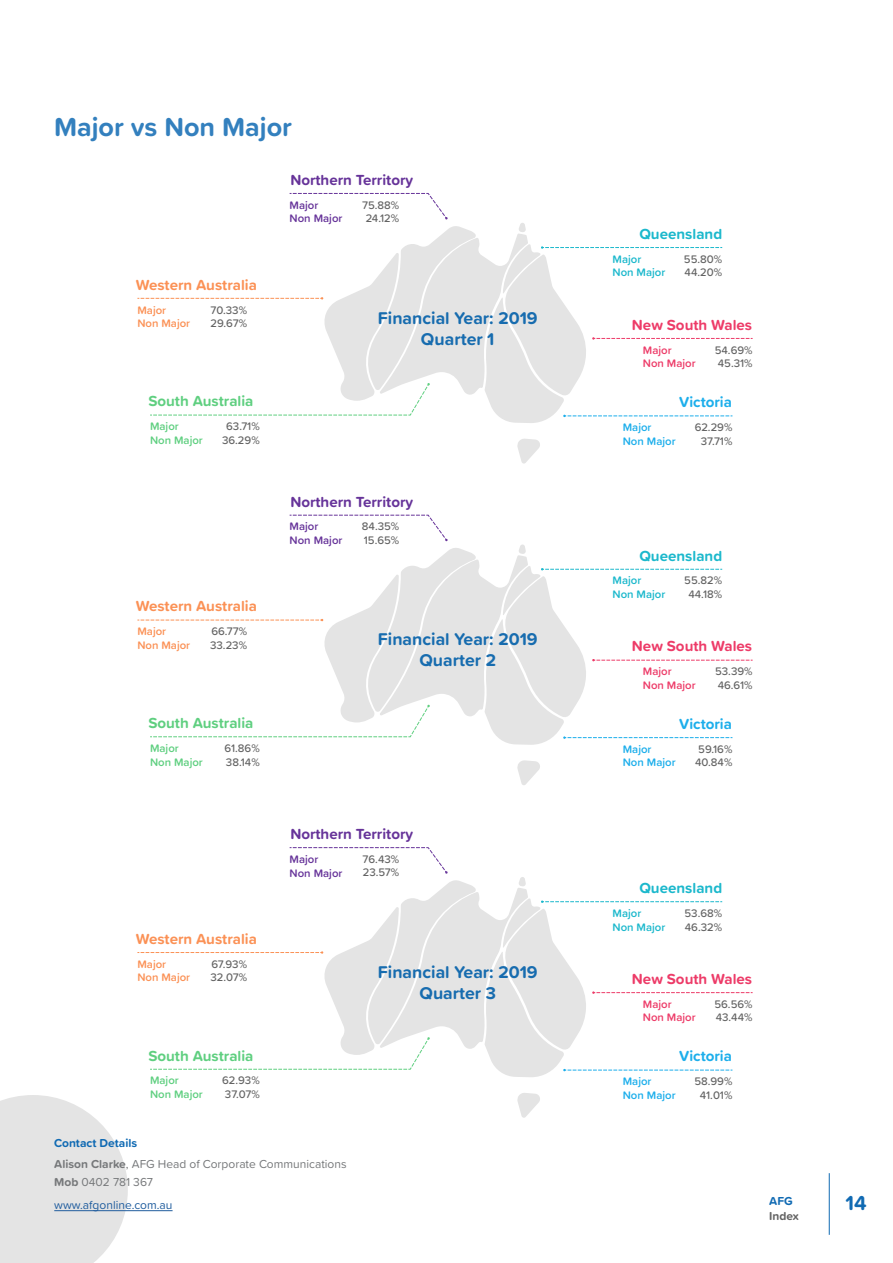
<style>
.page{position:relative;width:893px;height:1263px;background:#fff}
.page>*{position:absolute;margin:0;border:0;box-sizing:border-box;transform-origin:0 0}
.t1{font:700 27px "Proxima Soft";color:#3380be}
.t2{font:700 21px "Proxima Soft";color:#106ab3}
.t3{font:700 17.7px/21.1px "Proxima Soft";color:#176caf;text-align:center}
.t4{font:700 15.15px "Proxima Soft";color:#639}
.t5{font:700 15.15px "Proxima Soft";color:#fb9155}
.t6{font:700 15.15px "Proxima Soft";color:#5fcf80}
.t7{font:700 15.15px "Proxima Soft";color:#ed3b68}
.t8{font:700 15.15px "Proxima Soft";color:#1bb8cc}
.t9{font:700 15.15px "Proxima Soft";color:#1caeeb}
.t10{font:12px/21.8px "Proxima Soft";color:#76787a}
.t11{font:12px "Proxima Soft";color:#205d9e}
.t12{font:700 12px "Proxima Soft";color:#636363}
.t13{font:700 12px "Proxima Soft";color:#106ab3}
.t14{font:500 11.4px/13.6px "Proxima Soft";color:#636363}
.t15{font:600 11.4px/13.6px "Proxima Soft";color:#1bb8cc}
.t16{font:600 11.4px/13.6px "Proxima Soft";color:#639}
.t17{font:600 11.4px/13.6px "Proxima Soft";color:#ed3b68}
.t18{font:600 11.4px/13.6px "Proxima Soft";color:#1caeeb}
.t19{font:600 11.4px/13.6px "Proxima Soft";color:#fb9155}
.t20{font:600 11.4px/13.6px "Proxima Soft";color:#5fcf80}
.s1{font-weight:700;color:#106ab3}
.s2{font-weight:700}
</style>
<div class="page">
<svg style="left:0;top:1095px;width:128px;height:168px;background:#e7e7e7"></svg>
<hr style="left:54px;top:1210px;width:119px;height:1px;background:#205d9e">
<hr style="left:829px;top:1173px;width:1px;height:62px;background:#106ab3">
<svg style="left:517px;top:439px;width:23px;height:24px"></svg>
<svg style="left:517px;top:760px;width:23px;height:25px"></svg>
<svg style="left:517px;top:1093px;width:23px;height:25px"></svg>
<svg style="left:137px;top:193px;width:616px;height:230px"></svg>
<svg style="left:137px;top:515px;width:616px;height:230px"></svg>
<svg style="left:137px;top:847px;width:616px;height:230px"></svg>
<h1 class="t1" style="left:54px;top:116px;width:239px">Major vs Non Major</h1>
<h3 class="t5" style="left:136px;top:278px;width:123px">Western Australia</h3>
<p class="t19" style="left:137px;top:304px;width:54px">Major<br>Non Major</p>
<p class="t14" style="left:211px;top:303px;width:38px">70.33%<br>29.67%</p>
<h3 class="t6" style="left:148px;top:395px;width:107px">South Australia</h3>
<p class="t20" style="left:150px;top:420px;width:54px">Major<br>Non Major</p>
<p class="t14" style="left:222px;top:420px;width:39px;text-align:center">63.71%<br>36.29%</p>
<h3 class="t5" style="left:136px;top:600px;width:123px">Western Australia</h3>
<p class="t19" style="left:137px;top:625px;width:54px">Major<br>Non Major</p>
<p class="t14" style="left:210px;top:625px;width:38px">66.77%<br>33.23%</p>
<h3 class="t6" style="left:148px;top:717px;width:107px">South Australia</h3>
<p class="t20" style="left:150px;top:742px;width:54px">Major<br>Non Major</p>
<p class="t14" style="left:225px;top:741px;width:37px">61.86%<br>38.14%</p>
<h3 class="t5" style="left:136px;top:932px;width:123px">Western Australia</h3>
<p class="t19" style="left:137px;top:958px;width:54px">Major<br>Non Major</p>
<p class="t14" style="left:210px;top:957px;width:38px">67.93%<br>32.07%</p>
<h3 class="t6" style="left:148px;top:1049px;width:107px">South Australia</h3>
<p class="t20" style="left:150px;top:1074px;width:54px">Major<br>Non Major</p>
<p class="t14" style="left:222px;top:1074px;width:39px">62.93%<br>37.07%</p>
<h3 class="t4" style="left:290px;top:174px;width:124px">Northern Territory</h3>
<p class="t16" style="left:290px;top:199px;width:54px">Major<br>Non Major</p>
<p class="t14" style="left:362px;top:198px;width:39px;text-align:center">75.88%<br>24.12%</p>
<h3 class="t3" style="left:378px;top:308px;width:161px">Financial Year: 2019<br>Quarter 1</h3>
<h3 class="t4" style="left:290px;top:495px;width:124px">Northern Territory</h3>
<p class="t16" style="left:290px;top:520px;width:54px">Major<br>Non Major</p>
<p class="t14" style="left:362px;top:520px;width:39px">84.35%<br>15.65%</p>
<h3 class="t3" style="left:378px;top:630px;width:161px">Financial Year: 2019<br>Quarter 2</h3>
<h3 class="t4" style="left:290px;top:828px;width:124px">Northern Territory</h3>
<p class="t16" style="left:290px;top:853px;width:54px">Major<br>Non Major</p>
<p class="t14" style="left:363px;top:852px;width:38px">76.43%<br>23.57%</p>
<h3 class="t3" style="left:378px;top:962px;width:161px">Financial Year: 2019<br>Quarter 3</h3>
<p class="t10" style="left:54px;top:1132px;width:294px"><span class="s1">Contact Details<br></span><span class="s2">Alison Clarke</span>, AFG Head of Corporate Communications</p>
<p class="t10" style="left:54px;top:1172px;width:100px"><span class="s2">Mob</span> 0402 781 367</p>
<p class="t11" style="left:54px;top:1200px;width:120px">www.afgonline.com.au</p>
<h3 class="t8" style="left:639px;top:228px;width:84px">Queensland</h3>
<p class="t15" style="left:612px;top:253px;width:54px">Major<br>Non Major</p>
<p class="t14" style="left:684px;top:252px;width:40px">55.80%<br>44.20%</p>
<h3 class="t7" style="left:632px;top:318px;width:122px">New South Wales</h3>
<p class="t17" style="left:643px;top:344px;width:54px">Major<br>Non Major</p>
<h3 class="t9" style="left:679px;top:396px;width:54px">Victoria</h3>
<p class="t18" style="left:623px;top:421px;width:54px">Major<br>Non Major</p>
<p class="t14" style="left:715px;top:343px;width:39px">54.69%<br>45.31%</p>
<p class="t14" style="left:695px;top:420px;width:39px;text-align:center">62.29%<br>37.71%</p>
<h3 class="t8" style="left:639px;top:550px;width:84px">Queensland</h3>
<p class="t15" style="left:612px;top:574px;width:54px">Major<br>Non Major</p>
<p class="t14" style="left:684px;top:574px;width:39px;text-align:center">55.82%<br>44.18%</p>
<h3 class="t7" style="left:632px;top:640px;width:122px">New South Wales</h3>
<p class="t17" style="left:643px;top:665px;width:54px">Major<br>Non Major</p>
<h3 class="t9" style="left:679px;top:717px;width:54px">Victoria</h3>
<p class="t18" style="left:623px;top:743px;width:54px">Major<br>Non Major</p>
<p class="t14" style="left:715px;top:665px;width:39px">53.39%<br>46.61%</p>
<p class="t14" style="left:695px;top:742px;width:39px">59.16%<br>40.84%</p>
<h3 class="t8" style="left:639px;top:882px;width:84px">Queensland</h3>
<p class="t15" style="left:612px;top:907px;width:54px">Major<br>Non Major</p>
<p class="t14" style="left:684px;top:906px;width:39px">53.68%<br>46.32%</p>
<h3 class="t7" style="left:632px;top:972px;width:122px">New South Wales</h3>
<p class="t17" style="left:643px;top:998px;width:54px">Major<br>Non Major</p>
<h3 class="t9" style="left:679px;top:1050px;width:54px">Victoria</h3>
<p class="t18" style="left:623px;top:1075px;width:54px">Major<br>Non Major</p>
<p class="t14" style="left:714px;top:997px;width:40px">56.56%<br>43.44%</p>
<p class="t14" style="left:694px;top:1075px;width:40px;text-align:center">58.99%<br>41.01%</p>
<p class="t13" style="left:769px;top:1196px;width:25px">AFG</p>
<h2 class="t2" style="left:846px;top:1194px;width:23px">14</h2>
<p class="t12" style="left:769px;top:1211px;width:31px">Index</p>
</div>
